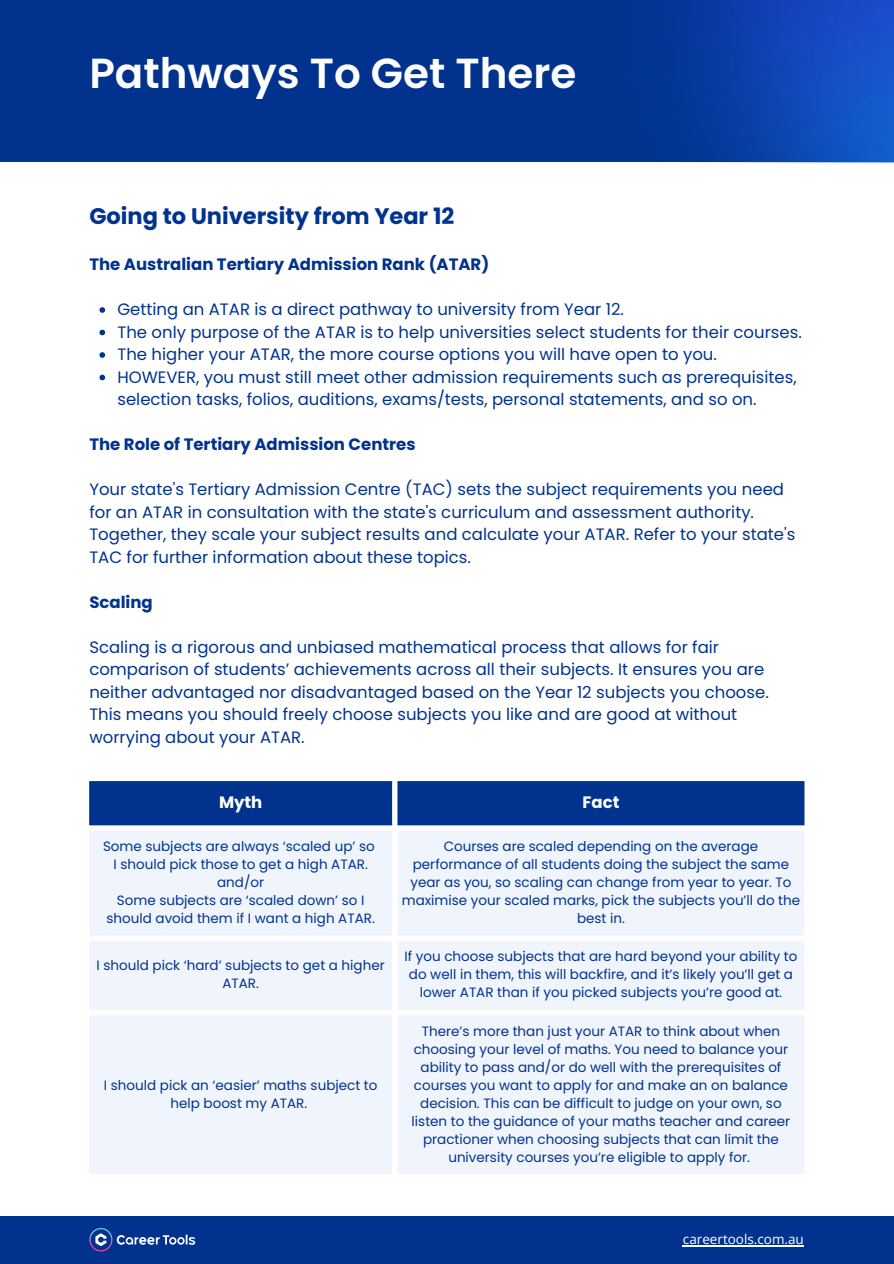
<style>
.page{position:relative;width:894px;height:1264px;background:#fff}
.page>*{position:absolute;margin:0;border:0;box-sizing:border-box;transform-origin:0 0}
.t1{font:600 42px "Poppins";color:#fff}
.t2{font:700 22.5px "Poppins";color:#01338e}
.t3{font:16.5px/22.5px "Poppins";color:#01338e}
.t4{font:700 16.5px "Poppins";color:#01338e}
.t5{font:700 16.5px "Poppins";color:#fff}
.t6{font:13.5px/18px "Poppins";color:#01338e;text-align:center}
.t7{font:13.5px "Open Sans";color:#fff}
</style>
<div class="page">
<div style="left:0;top:0;width:893px;height:161px;background:#01338e"></div>
<div style="left:0;top:1215px;width:893px;height:48px;background:#01338e"></div>
<svg style="left:89px;top:1227px;width:106px;height:24px"></svg>
<hr style="left:682px;top:1245px;width:121px;height:1px;background:#fff">
<svg style="left:99px;top:307px;width:6px;height:6px"></svg>
<svg style="left:99px;top:330px;width:6px;height:5px"></svg>
<svg style="left:99px;top:352px;width:6px;height:6px"></svg>
<svg style="left:99px;top:375px;width:6px;height:5px"></svg>
<div style="left:92px;top:781px;width:709px;height:44px;background:#01338e"></div>
<div style="left:90px;top:831px;width:714px;height:343px;background:#f0f4fc"></div>
<hr style="left:89px;top:783px;width:3px;height:40px;background:#01338e">
<hr style="left:389px;top:783px;width:3px;height:40px;background:#01338e">
<hr style="left:89px;top:781px;width:303px;height:2px;background:#01338e">
<hr style="left:89px;top:823px;width:303px;height:2px;background:#01338e">
<hr style="left:397px;top:783px;width:3px;height:40px;background:#01338e">
<hr style="left:801px;top:783px;width:3px;height:40px;background:#01338e">
<hr style="left:397px;top:781px;width:407px;height:2px;background:#01338e">
<hr style="left:397px;top:823px;width:407px;height:2px;background:#01338e">
<img style="left:559px;top:0;width:334px;height:162px">
<h1 class="t1" style="left:89px;top:44px;width:488px">Pathways To Get There</h1>
<h2 class="t2" style="left:89px;top:200px;width:366px">Going to University from Year 12</h2>
<h3 class="t4" style="left:89px;top:253px;width:401px">The Australian Tertiary Admission Rank (ATAR)</h3>
<p class="t3" style="left:117px;top:298px;width:508px">Getting an ATAR is a direct pathway to university from Year 12.</p>
<p class="t3" style="left:117px;top:320px;width:685px">The only purpose of the ATAR is to help universities select students for their courses.</p>
<p class="t3" style="left:117px;top:343px;width:601px">The higher your ATAR, the more course options you will have open to you.</p>
<p class="t3" style="left:117px;top:365px;width:680px">HOWEVER, you must still meet other admission requirements such as prerequisites, selection tasks, folios, auditions, exams/tests, personal statements, and so on.</p>
<h3 class="t4" style="left:89px;top:433px;width:327px">The Role of Tertiary Admission Centres</h3>
<h4 class="t3" style="left:89px;top:478px;width:707px">Your state's Tertiary Admission Centre (TAC) sets the subject requirements you need for an ATAR in consultation with the state's curriculum and assessment authority.<br>Together, they scale your subject results and calculate your ATAR. Refer to your state's TAC for further information about these topics.</h4>
<h3 class="t4" style="left:89px;top:590px;width:65px">Scaling</h3>
<h4 class="t3" style="left:89px;top:635px;width:680px">Scaling is a rigorous and unbiased mathematical process that allows for fair comparison of students’ achievements across all their subjects. It ensures you are neither advantaged nor disadvantaged based on the Year 12 subjects you choose.<br>This means you should freely choose subjects you like and are good at without worrying about your ATAR.</h4>
<p class="t5" style="left:219px;top:791px;width:45px">Myth</p>
<p class="t5" style="left:582px;top:791px;width:38px">Fact</p>
<p class="t6" style="left:103px;top:837px;width:273px">Some subjects are always ‘scaled up’ so</p>
<p class="t6" style="left:113px;top:855px;width:256px">I should pick those to get a high ATAR.</p>
<p class="t6" style="left:217px;top:873px;width:48px">and/or</p>
<p class="t6" style="left:106px;top:891px;width:270px">Some subjects are ‘scaled down’ so I should avoid them if I want a high ATAR.</p>
<p class="t6" style="left:401px;top:837px;width:400px">Courses are scaled depending on the average performance of all students doing the subject the same year as you, so scaling can change from year to year. To maximise your scaled marks, pick the subjects you’ll do the best in.</p>
<p class="t6" style="left:97px;top:956px;width:289px">I should pick ‘hard’ subjects to get a higher<br>ATAR.</p>
<p class="t6" style="left:404px;top:947px;width:394px">If you choose subjects that are hard beyond your ability to do well in them, this will backfire, and it’s likely you’ll get a lower ATAR than if you picked subjects you’re good at.</p>
<p class="t6" style="left:104px;top:1075px;width:275px">I should pick an ‘easier’ maths subject to help boost my ATAR.</p>
<p class="t6" style="left:411px;top:1021px;width:380px">There’s more than just your ATAR to think about when choosing your level of maths. You need to balance your ability to pass and/or do well with the prerequisites of courses you want to apply for and make an on balance decision. This can be difficult to judge on your own, so listen to the guidance of your maths teacher and career practioner when choosing subjects that can limit the university courses you’re eligible to apply for.</p>
<p class="t7" style="left:682px;top:1229px;width:122px">careertools.com.au</p>
</div>
